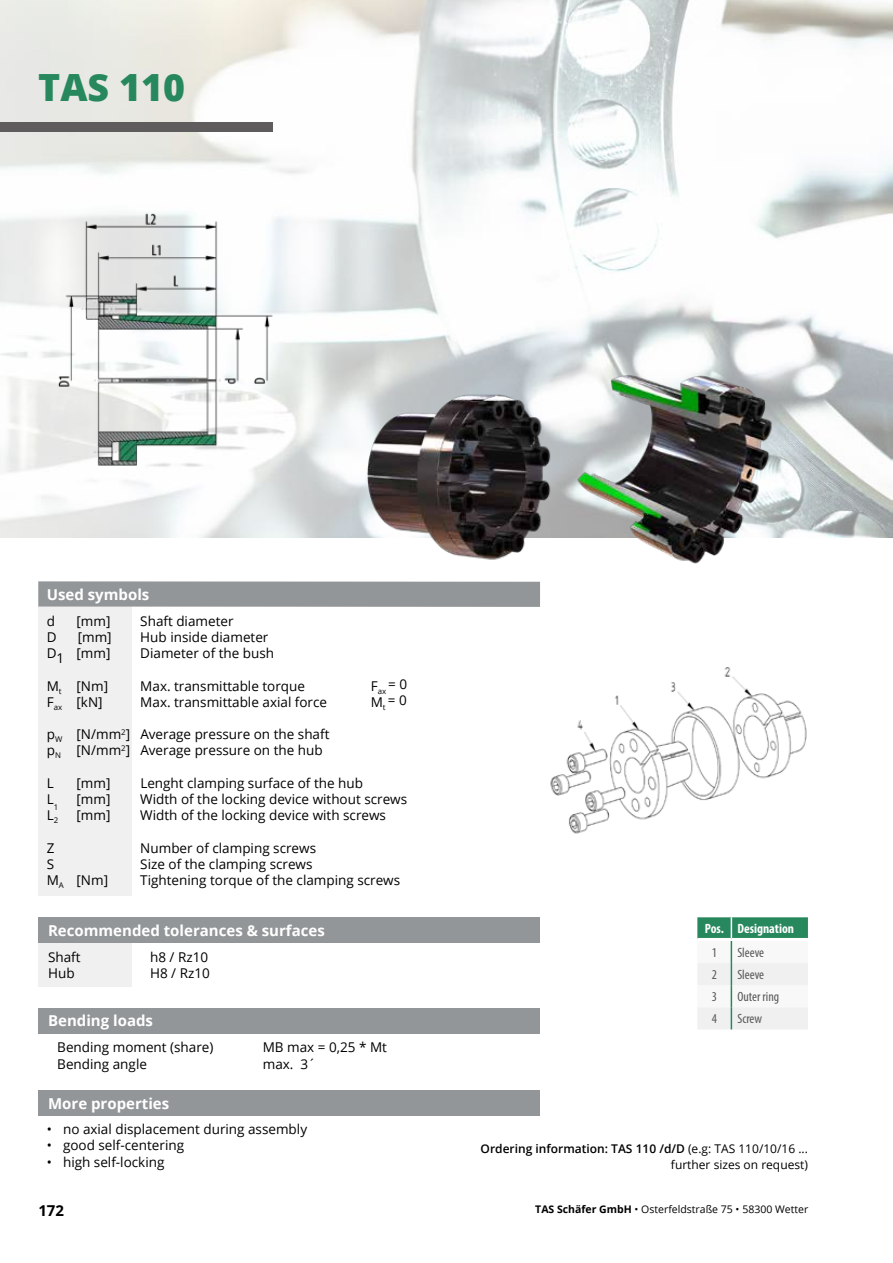
<style>
.page{position:relative;width:893px;height:1263px;background:#fff}
.page>*{position:absolute;margin:0;border:0;box-sizing:border-box;transform-origin:0 0}
.t1{font:800 37.5px "Open Sans";color:#27885d}
.t2{font:700 15px "Open Sans";color:#fff}
.t3{font:700 15px "Open Sans";color:#000}
.t4{font:13.5px/16.2px "Open Sans";color:#000}
.t5{font:condensed 13.5px "Myriad Pro";color:#575756}
.t6{font:700 condensed 13.5px "Myriad Pro";color:#fff}
.t7{font:12px/16.5px "Open Sans";color:#000;text-align:right}
.t8{font:10.5px "Open Sans";color:#000}
.s1{font-weight:600}
.s2{font-weight:700}
</style>
<div class="page">
<img style="left:0;top:0;width:893px;height:538px">
<div style="left:38px;top:607px;width:94px;height:289px;background:#f0f0f1"></div>
<div style="left:38px;top:581px;width:502px;height:26px;background:#939698"></div>
<div style="left:38px;top:941px;width:94px;height:46px;background:#f0f0f1"></div>
<div style="left:38px;top:917px;width:502px;height:26px;background:#939698"></div>
<div style="left:38px;top:1090px;width:502px;height:25px;background:#939698"></div>
<div style="left:38px;top:1008px;width:502px;height:25px;background:#939698"></div>
<img style="left:544px;top:347px;width:259px;height:217px">
<img style="left:340px;top:359px;width:234px;height:223px">
<img style="left:550px;top:667px;width:257px;height:167px">
<svg style="left:697px;top:917px;width:111px;height:112px"></svg>
<div style="left:0;top:122px;width:272px;height:9px;background:#5e5c5c"></div>
<img style="left:48px;top:175px;width:245px;height:320px">
<h1 class="t1" style="left:38px;top:59px;width:148px">TAS 110</h1>
<p class="t2" style="left:47px;top:584px;width:104px">Used symbols</p>
<p class="t4" style="left:47px;top:612px;width:10px">d</p>
<p class="t4" style="left:77px;top:612px;width:35px">[mm]</p>
<p class="t4" style="left:140px;top:612px;width:95px">Shaft diameter</p>
<p class="t4" style="left:47px;top:629px;width:11px">D</p>
<p class="t4" style="left:78px;top:629px;width:35px">[mm]</p>
<p class="t4" style="left:140px;top:629px;width:130px">Hub inside diameter</p>
<p class="t4" style="left:47px;top:645px;width:65px">D1 [mm]</p>
<p class="t4" style="left:140px;top:645px;width:135px">Diameter of the bush</p>
<p class="t4" style="left:47px;top:677px;width:63px">M<sub>t</sub> [Nm]</p>
<p class="t4" style="left:140px;top:677px;width:166px">Max. transmittable torque</p>
<p class="t4" style="left:371px;top:676px;width:38px">F<sub>ax</sub> = 0</p>
<p class="t4" style="left:47px;top:693px;width:57px">F<sub>ax</sub> [kN]</p>
<p class="t4" style="left:140px;top:693px;width:188px">Max. transmittable axial force</p>
<p class="t4" style="left:371px;top:692px;width:37px">M<sub>t</sub> = 0</p>
<p class="t4" style="left:47px;top:726px;width:284px">p<sub>W</sub> [N/mm<sup>2</sup>] Average pressure on the shaft p<sub>N</sub> [N/mm<sup>2</sup>] Average pressure on the hub</p>
<p class="t4" style="left:47px;top:774px;width:9px">L</p>
<p class="t4" style="left:77px;top:774px;width:35px">[mm]</p>
<p class="t4" style="left:140px;top:774px;width:224px">Lenght clamping surface of the hub</p>
<p class="t4" style="left:47px;top:791px;width:13px">L<sub>1</sub></p>
<p class="t4" style="left:77px;top:791px;width:35px">[mm]</p>
<p class="t4" style="left:140px;top:791px;width:268px">Width of the locking device without screws</p>
<p class="t4" style="left:47px;top:807px;width:13px">L<sub>2</sub></p>
<p class="t4" style="left:77px;top:807px;width:35px">[mm]</p>
<p class="t4" style="left:140px;top:807px;width:247px">Width of the locking device with screws</p>
<p class="t4" style="left:47px;top:839px;width:9px">Z</p>
<p class="t4" style="left:140px;top:839px;width:177px">Number of clamping screws</p>
<p class="t4" style="left:47px;top:855px;width:9px">S</p>
<p class="t4" style="left:140px;top:855px;width:174px">Size of the clamping screws</p>
<p class="t4" style="left:47px;top:872px;width:63px">M<sub>A</sub> [Nm]</p>
<p class="t4" style="left:140px;top:872px;width:261px">Tightening torque of the clamping screws</p>
<p class="t2" style="left:48px;top:920px;width:278px">Recommended tolerances &amp; surfaces</p>
<p class="t4" style="left:48px;top:948px;width:34px">Shaft</p>
<p class="t4" style="left:150px;top:948px;width:60px">h8 / Rz10</p>
<p class="t4" style="left:48px;top:964px;width:28px">Hub</p>
<p class="t4" style="left:150px;top:964px;width:61px">H8 / Rz10</p>
<p class="t2" style="left:48px;top:1010px;width:106px">Bending loads</p>
<p class="t4" style="left:57px;top:1039px;width:158px">Bending moment (share)</p>
<p class="t4" style="left:263px;top:1039px;width:126px">MB max = 0,25 * Mt</p>
<p class="t4" style="left:57px;top:1055px;width:91px">Bending angle</p>
<p class="t4" style="left:263px;top:1055px;width:55px">max. 3´</p>
<p class="t2" style="left:48px;top:1092px;width:123px">More properties</p>
<p class="t4" style="left:47px;top:1121px;width:262px">• no axial displacement during assembly</p>
<p class="t4" style="left:47px;top:1137px;width:139px">• good self-centering</p>
<p class="t4" style="left:47px;top:1153px;width:119px">• high self-locking</p>
<p class="t6" style="left:705px;top:920px;width:91px">Pos. Designation</p>
<p class="t5" style="left:712px;top:944px;width:7px">1</p>
<p class="t5" style="left:737px;top:944px;width:28px">Sleeve</p>
<p class="t5" style="left:712px;top:966px;width:7px">2</p>
<p class="t5" style="left:737px;top:966px;width:28px">Sleeve</p>
<p class="t5" style="left:712px;top:989px;width:7px">3</p>
<p class="t5" style="left:737px;top:989px;width:43px">Outer ring</p>
<p class="t5" style="left:712px;top:1011px;width:7px">4</p>
<p class="t5" style="left:737px;top:1011px;width:26px">Screw</p>
<p class="t7" style="left:481px;top:1140px;width:329px"><span class="s1">Ordering information: TAS 110 /d/D</span> (e.g: TAS 110/10/16 ... further sizes on request)</p>
<p class="t3" style="left:38px;top:1200px;width:27px">172</p>
<p class="t8" style="left:535px;top:1202px;width:275px"><span class="s2">TAS Schäfer GmbH</span> • Osterfeldstraße 75 • 58300 Wetter</p>
</div>
